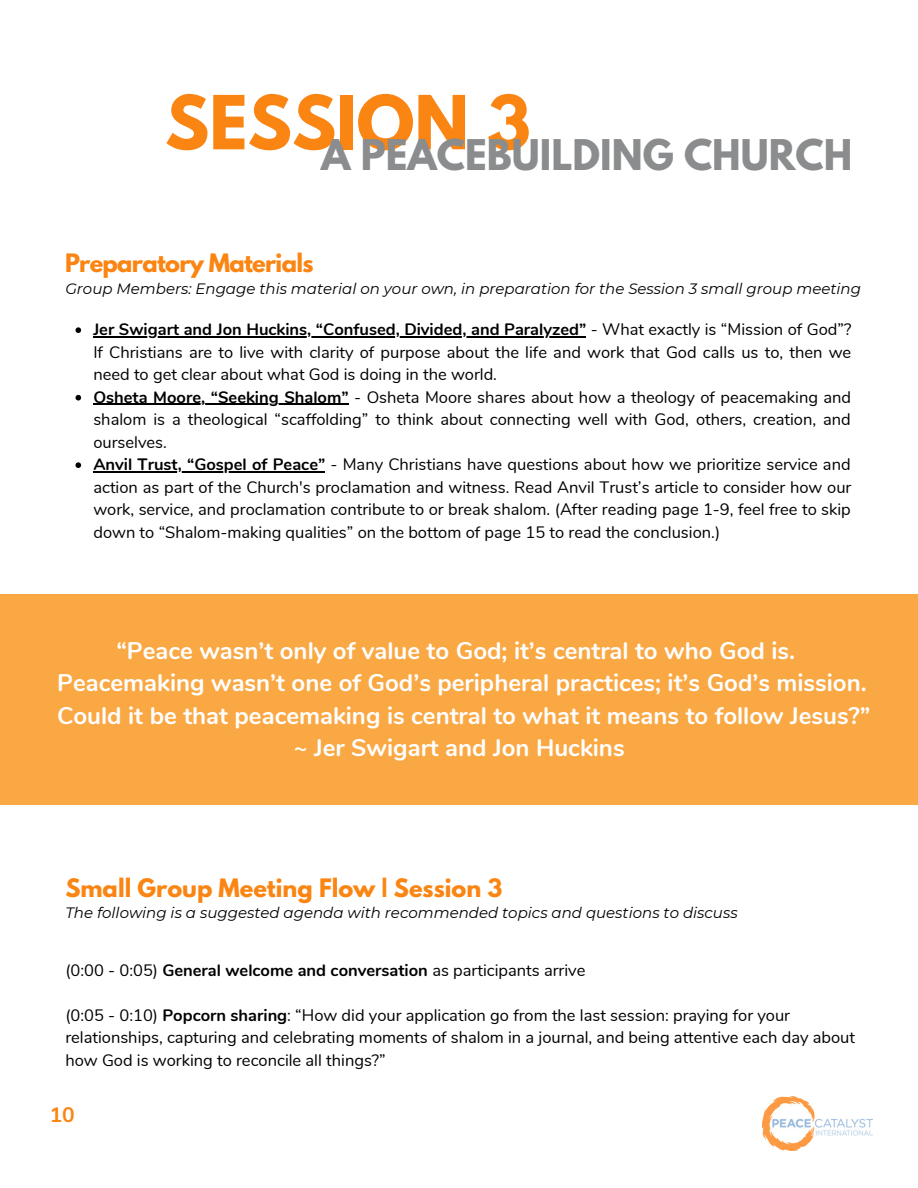
<style>
.page{position:relative;width:918px;height:1188px;background:#fff}
.page>*{position:absolute;margin:0;border:0;box-sizing:border-box;transform-origin:0 0}
.t1{font:700 66px "League Spartan";color:#fa8512}
.t2{font:700 37.5px "League Spartan";color:#8a8c8e}
.t3{font:700 24px "Nunito";color:#fff}
.t4{font:700 22.5px "League Spartan";color:#fa8512}
.t5{font:700 22.5px "League Spartan";letter-spacing:-.03em;color:#fa8512}
.t6{font:700 21px "Nunito";color:#fa8512}
.t7{font:16.5px/22.5px "Nunito";color:#000;text-align:justify}
.t8{font:italic 15px "Montserrat";color:#000}
.s1{font-weight:700}
</style>
<div class="page">
<svg style="left:76px;top:327px;width:5px;height:6px"></svg>
<hr style="left:93px;top:336px;width:493px;height:2px;background:#000">
<svg style="left:76px;top:395px;width:5px;height:6px"></svg>
<hr style="left:93px;top:404px;width:256px;height:1px;background:#000">
<svg style="left:76px;top:462px;width:5px;height:6px"></svg>
<hr style="left:93px;top:471px;width:232px;height:2px;background:#000">
<div style="left:0;top:594px;width:918px;height:211px;background:#faa844"></div>
<img style="left:763px;top:1096px;width:110px;height:54px">
<p class="t1" style="left:165px;top:90px;width:367px">SESSION 3</p>
<p class="t2" style="left:321px;top:137px;width:533px">A PEACEBUILDING CHURCH</p>
<p class="t5" style="left:65px;top:252px;width:250px">Preparatory Materials</p>
<p class="t8" style="left:65px;top:280px;width:797px">Group Members: Engage this material on your own, in preparation for the Session 3 small group meeting</p>
<p class="t7" style="left:93px;top:319px;width:759px"><span class="s1">Jer Swigart and Jon Huckins, “Confused, Divided, and Paralyzed”</span> - What exactly is “Mission of God”?<br>If Christians are to live with clarity of purpose about the life and work that God calls us to, then we need to get clear about what God is doing in the world.</p>
<p class="t7" style="left:93px;top:386px;width:759px"><span class="s1">Osheta Moore, “Seeking Shalom”</span> - Osheta Moore shares about how a theology of peacemaking and shalom is a theological “scaffolding” to think about connecting well with God, others, creation, and ourselves.</p>
<p class="t7" style="left:93px;top:454px;width:760px"><span class="s1">Anvil Trust, “Gospel of Peace”</span> - Many Christians have questions about how we prioritize service and action as part of the Church's proclamation and witness. Read Anvil Trust’s article to consider how our work, service, and proclamation contribute to or break shalom. (After reading page 1-9, feel free to skip down to “Shalom-making qualities” on the bottom of page 15 to read the conclusion.)</p>
<p class="t3" style="left:116px;top:634px;width:680px">“Peace wasn’t only of value to God; it’s central to who God is.</p>
<p class="t3" style="left:57px;top:667px;width:811px">Peacemaking wasn’t one of God’s peripheral practices; it’s God’s mission.</p>
<p class="t3" style="left:57px;top:700px;width:815px">Could it be that peacemaking is central to what it means to follow Jesus?”</p>
<p class="t3" style="left:293px;top:732px;width:333px">~ Jer Swigart and Jon Huckins</p>
<p class="t4" style="left:65px;top:877px;width:439px">Small Group Meeting Flow | Session 3</p>
<p class="t8" style="left:65px;top:904px;width:674px">The following is a suggested agenda with recommended topics and questions to discuss</p>
<p class="t7" style="left:65px;top:959px;width:522px">(0:00 - 0:05) <span class="s1">General welcome and conversation</span> as participants arrive</p>
<p class="t7" style="left:65px;top:1004px;width:791px;text-align:left">(0:05 - 0:10) <span class="s1">Popcorn sharing</span>: “How did your application go from the last session: praying for your relationships, capturing and celebrating moments of shalom in a journal, and being attentive each day about how God is working to reconcile all things?”</p>
<p class="t6" style="left:50px;top:1101px;width:27px">10</p>
</div>
